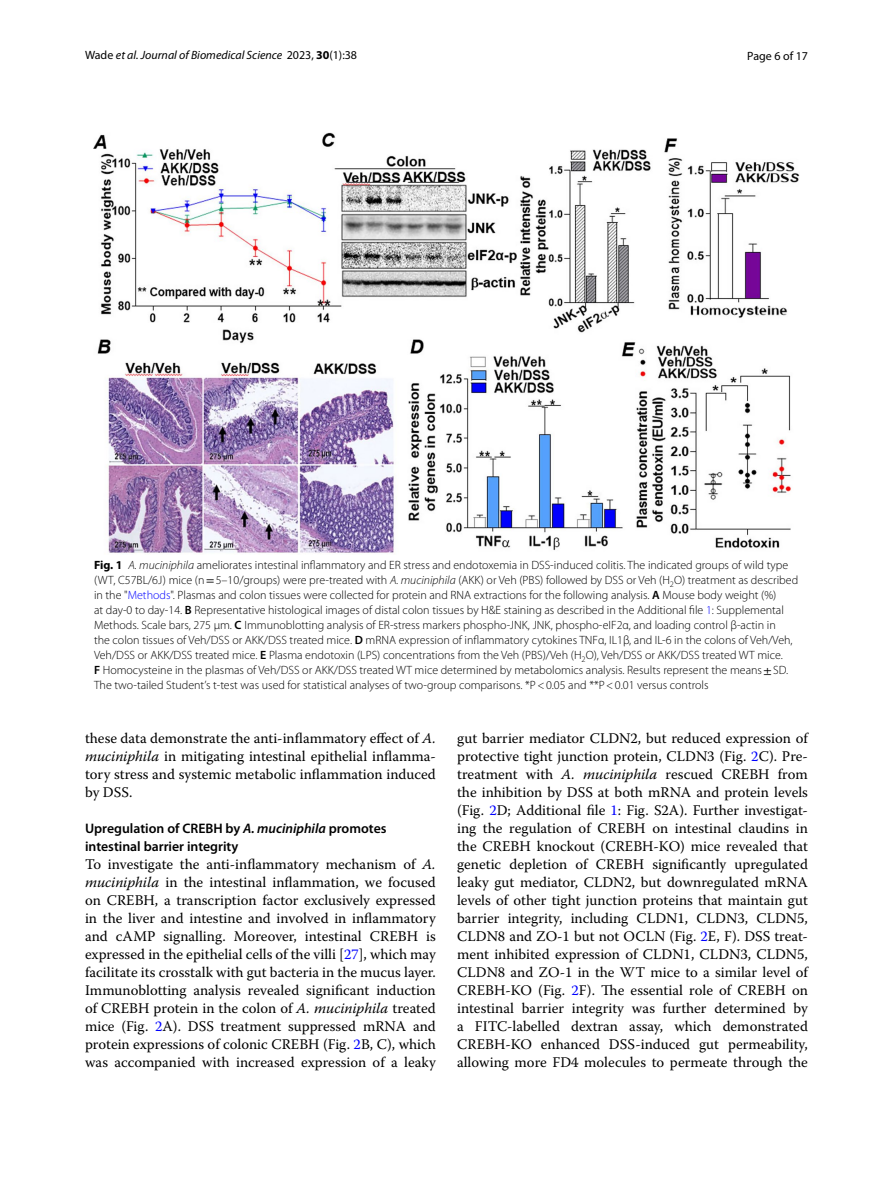
<style>
.page{position:relative;width:893px;height:1187px;background:#fff}
.page>*{position:absolute;margin:0;border:0;box-sizing:border-box;transform-origin:0 0}
.t1{font:14.7px/18px "Warnock Pro";color:#000;text-align:justify}
.t2{font:600 13.8px/18px "Myriad Pro";color:#000}
.t3{font:300 12px/15px "Myriad Pro";color:#000}
.t4{font:italic 12px "Myriad Pro";color:#000}
.t5{font:12px "Myriad Pro";color:#000}
.s1{font-style:normal}
.s2{font-weight:700;font-style:normal}
.s3{font-weight:700}
.s4{font-style:italic}
.s5{font-family:"STIX";font-weight:400}
.s6{color:#00f}
.s7{font-weight:600}
</style>
<div class="page">
<img style="left:94px;top:133px;width:705px;height:420px">
<p class="t4" style="left:85px;top:48px;width:274px"><span class="s1">Wade</span> et al. Journal of Biomedical Science <span class="s1">2023,</span> <span class="s2">30</span><span class="s1">(1):38</span></p>
<p class="t5" style="left:747px;top:48px;width:62px">Page 6 of 17</p>
<p class="t3" style="left:94px;top:558px;width:706px"><span class="s3">Fig. 1</span> <span class="s4">A. muciniphila</span> ameliorates intestinal inflammatory and ER stress and endotoxemia in DSS-induced colitis. The indicated groups of wild type (WT, C57BL/6J) mice (n<span class="s5">=</span>5–10/groups) were pre-treated with <span class="s4">A. muciniphila</span> (AKK) or Veh (PBS) followed by DSS or Veh (H<sub>2</sub>O) treatment as described in the "<span class="s6">Methods</span>". Plasmas and colon tissues were collected for protein and RNA extractions for the following analysis. <span class="s7">A</span> Mouse body weight (%)<br>at day-0 to day-14. <span class="s7">B</span> Representative histological images of distal colon tissues by H&amp;E staining as described in the Additional file <span class="s6">1</span>: Supplemental Methods. Scale bars, 275 μm. <span class="s7">C</span> Immunoblotting analysis of ER-stress markers phospho-JNK, JNK, phospho-eIF2α, and loading control β-actin in<br>the colon tissues of Veh/DSS or AKK/DSS treated mice. <span class="s7">D</span> mRNA expression of inflammatory cytokines TNFα, IL1β, and IL-6 in the colons of Veh/Veh, Veh/DSS or AKK/DSS treated mice. <span class="s7">E</span> Plasma endotoxin (LPS) concentrations from the Veh (PBS)/Veh (H<sub>2</sub>O), Veh/DSS or AKK/DSS treated WT mice.<br><span class="s7">F</span> Homocysteine in the plasmas of Veh/DSS or AKK/DSS treated WT mice determined by metabolomics analysis. Results represent the means<span class="s5">±</span>SD.<br>The two-tailed Student’s t-test was used for statistical analyses of two-group comparisons. *P&lt;0.05 and **P&lt;0.01 versus controls</p>
<p class="t1" style="left:85px;top:728px;width:352px">these data demonstrate the anti-inflammatory effect of <span class="s4">A. muciniphila</span> in mitigating intestinal epithelial inflamma&shy;tory stress and systemic metabolic inflammation induced by DSS.</p>
<p class="t2" style="left:85px;top:818px;width:303px">Upregulation of CREBH by <span class="s4">A. muciniphila</span> promotes intestinal barrier integrity</p>
<p class="t1" style="left:85px;top:854px;width:352px">To investigate the anti-inflammatory mechanism of <span class="s4">A. muciniphila</span> in the intestinal inflammation, we focused on CREBH, a transcription factor exclusively expressed in the liver and intestine and involved in inflammatory and cAMP signalling. Moreover, intestinal CREBH is expressed in the epithelial cells of the villi [<span class="s6">27</span>], which may facilitate its crosstalk with gut bacteria in the mucus layer.<br>Immunoblotting analysis revealed significant induction of CREBH protein in the colon of <span class="s4">A. muciniphila</span> treated mice (Fig. <span class="s6">2</span>A). DSS treatment suppressed mRNA and protein expressions of colonic CREBH (Fig. <span class="s6">2</span>B, C), which was accompanied with increased expression of a leaky</p>
<p class="t1" style="left:457px;top:728px;width:352px">gut barrier mediator CLDN2, but reduced expression of protective tight junction protein, CLDN3 (Fig. <span class="s6">2</span>C). Pre&shy;treatment with <span class="s4">A. muciniphila</span> rescued CREBH from the inhibition by DSS at both mRNA and protein levels (Fig. <span class="s6">2</span>D; Additional file <span class="s6">1</span>: Fig. S2A). Further investigat&shy;ing the regulation of CREBH on intestinal claudins in the CREBH knockout (CREBH-KO) mice revealed that genetic depletion of CREBH significantly upregulated leaky gut mediator, CLDN2, but downregulated mRNA levels of other tight junction proteins that maintain gut barrier integrity, including CLDN1, CLDN3, CLDN5, CLDN8 and ZO-1 but not OCLN (Fig. <span class="s6">2</span>E, F). DSS treat&shy;ment inhibited expression of CLDN1, CLDN3, CLDN5, CLDN8 and ZO-1 in the WT mice to a similar level of CREBH-KO (Fig. <span class="s6">2</span>F). The essential role of CREBH on intestinal barrier integrity was further determined by a FITC-labelled dextran assay, which demonstrated CREBH-KO enhanced DSS-induced gut permeability, allowing more FD4 molecules to permeate through the</p>
</div>
